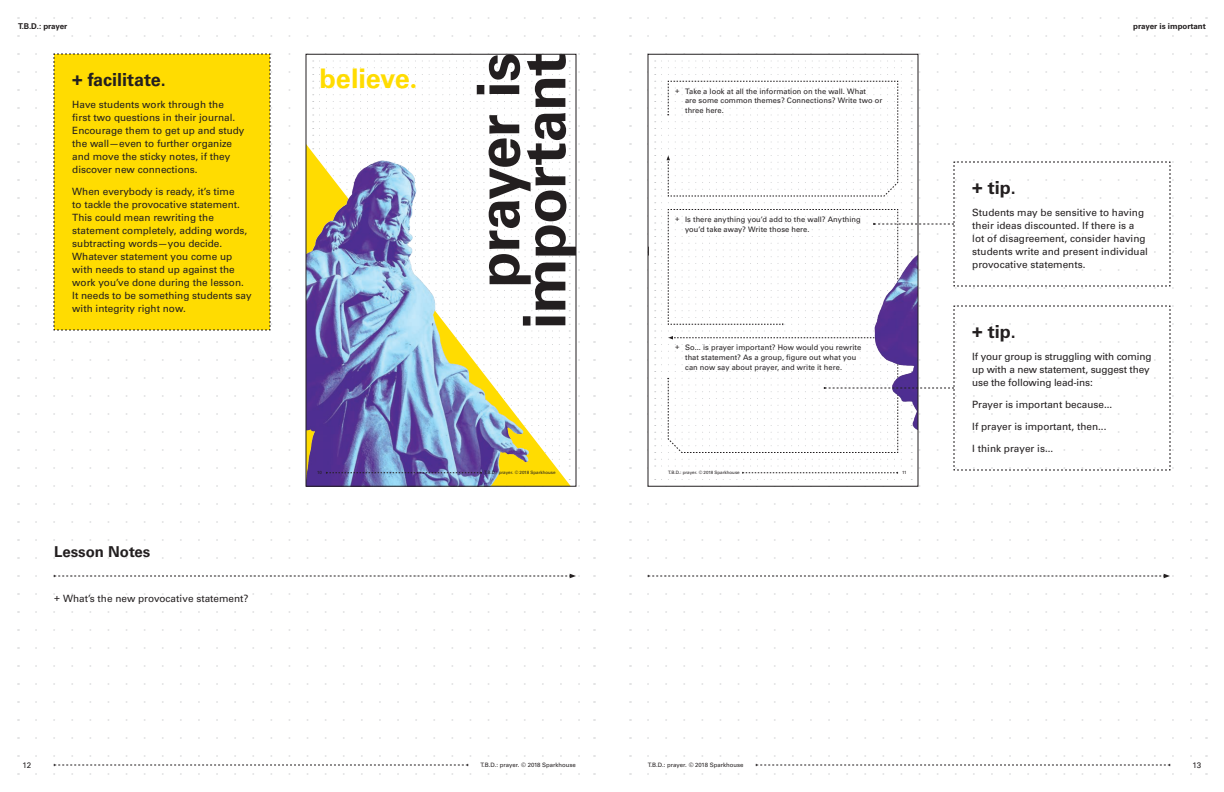
<style>
.page{position:relative;width:1224px;height:792px;background:#fff}
.page>*{position:absolute;margin:0;border:0;box-sizing:border-box;transform-origin:0 0}
.t1{font:700 58.9px/46.1px "Univers";letter-spacing:-.015em;color:#231f20;text-align:right}
.t2{font:700 27px "Univers";letter-spacing:-.005em;color:#ffdc01}
.t3{font:700 18px "Univers";color:#231f20}
.t4{font:700 15px "Univers";color:#231f20}
.t5{font:10px/13px "Univers";color:#231f20}
.t6{font:700 8px "Univers";color:#231f20}
.t7{font:8px "Univers";color:#231f20}
.t8{font:7.5px/9.8px "Univers";letter-spacing:.005em;color:#231f20}
.t9{font:6px "Univers";color:#231f20}
.t10{font:4.5px "Univers";color:#231f20}
.s1{font-family:"Avenir";font-weight:800}
</style>
<div class="page">
<svg style="left:36px;top:665px;width:544px;height:2px"></svg>
<svg style="left:36px;top:737px;width:544px;height:2px"></svg>
<svg style="left:36px;top:593px;width:544px;height:2px"></svg>
<svg style="left:36px;top:503px;width:544px;height:2px"></svg>
<svg style="left:36px;top:35px;width:544px;height:2px"></svg>
<svg style="left:36px;top:701px;width:544px;height:2px"></svg>
<svg style="left:36px;top:773px;width:544px;height:2px"></svg>
<svg style="left:36px;top:629px;width:544px;height:2px"></svg>
<svg style="left:36px;top:539px;width:544px;height:2px"></svg>
<svg style="left:36px;top:17px;width:544px;height:2px"></svg>
<svg style="left:36px;top:683px;width:544px;height:2px"></svg>
<svg style="left:36px;top:755px;width:544px;height:2px"></svg>
<svg style="left:36px;top:611px;width:544px;height:2px"></svg>
<svg style="left:36px;top:521px;width:544px;height:2px"></svg>
<svg style="left:36px;top:719px;width:544px;height:2px"></svg>
<svg style="left:36px;top:647px;width:544px;height:2px"></svg>
<svg style="left:36px;top:557px;width:544px;height:2px"></svg>
<svg style="left:648px;top:665px;width:544px;height:2px"></svg>
<svg style="left:648px;top:737px;width:544px;height:2px"></svg>
<svg style="left:648px;top:593px;width:544px;height:2px"></svg>
<svg style="left:648px;top:503px;width:544px;height:2px"></svg>
<svg style="left:648px;top:35px;width:544px;height:2px"></svg>
<svg style="left:648px;top:701px;width:544px;height:2px"></svg>
<svg style="left:648px;top:773px;width:544px;height:2px"></svg>
<svg style="left:648px;top:629px;width:544px;height:2px"></svg>
<svg style="left:648px;top:539px;width:544px;height:2px"></svg>
<svg style="left:648px;top:17px;width:544px;height:2px"></svg>
<svg style="left:648px;top:683px;width:544px;height:2px"></svg>
<svg style="left:648px;top:755px;width:544px;height:2px"></svg>
<svg style="left:648px;top:611px;width:544px;height:2px"></svg>
<svg style="left:648px;top:521px;width:544px;height:2px"></svg>
<svg style="left:648px;top:53px;width:544px;height:2px"></svg>
<svg style="left:648px;top:719px;width:544px;height:2px"></svg>
<svg style="left:648px;top:647px;width:544px;height:2px"></svg>
<svg style="left:648px;top:557px;width:544px;height:2px"></svg>
<svg style="left:654px;top:61px;width:538px;height:14px"></svg>
<svg style="left:36px;top:371px;width:544px;height:8px"></svg>
<svg style="left:36px;top:425px;width:544px;height:8px"></svg>
<svg style="left:36px;top:385px;width:544px;height:14px"></svg>
<svg style="left:36px;top:358px;width:544px;height:7px"></svg>
<svg style="left:36px;top:439px;width:544px;height:14px"></svg>
<svg style="left:36px;top:412px;width:544px;height:7px"></svg>
<img style="left:308px;top:345px;width:266px;height:121px">
<svg style="left:36px;top:466px;width:544px;height:21px"></svg>
<svg style="left:36px;top:574px;width:544px;height:4px"></svg>
<svg style="left:648px;top:574px;width:544px;height:4px"></svg>
<svg style="left:648px;top:81px;width:544px;height:406px"></svg>
<svg style="left:36px;top:53px;width:544px;height:292px"></svg>
<div style="left:54px;top:53px;width:216px;height:277px;background:#ffdc01"></div>
<svg style="left:54px;top:764px;width:415px;height:2px"></svg>
<svg style="left:756px;top:764px;width:415px;height:2px"></svg>
<p class="t6" style="left:18px;top:21px;width:51px">T.B.D.: prayer</p>
<p class="t6" style="left:1133px;top:21px;width:74px">prayer is important</p>
<h3 class="t3" style="left:72px;top:69px;width:95px">+ facilitate.</h3>
<p class="t5" style="left:72px;top:98px;width:174px">Have students work through the first two questions in their journal.<br>Encourage them to get up and study the wall—even to further organize and move the sticky notes, if they discover new connections.</p>
<p class="t5" style="left:72px;top:185px;width:181px">When everybody is ready, it’s time<br>to tackle the provocative statement.<br>This could mean rewriting the statement completely, adding words, subtracting words—you decide.<br>Whatever statement you come up with needs to stand up against the work you’ve done during the lesson.<br>It needs to be something students say with integrity right now.</p>
<h3 class="t4" style="left:54px;top:543px;width:98px">Lesson Notes</h3>
<p class="t5" style="left:54px;top:592px;width:196px">+ What’s the new provocative statement?</p>
<p class="t7" style="left:23px;top:760px;width:10px">12</p>
<h2 class="t2" style="left:320px;top:63px;width:99px">believe<span class="s1">.</span></h2>
<h1 class="t1" style="left:476px;top:329px;width:278px;rotate:-90deg">prayer is important</h1>
<p class="t10" style="left:317px;top:470px;width:6px">10</p>
<p class="t10" style="left:484px;top:470px;width:73px">T.B.D.: prayer. © 2018 Sparkhouse</p>
<p class="t8" style="left:685px;top:86px;width:199px;text-indent:-10px">+ Take a look at all the information on the wall. What<br>are some common themes? Connections? Write two or three here.</p>
<p class="t8" style="left:685px;top:214px;width:177px;text-indent:-10px">+ Is there anything you’d add to the wall? Anything you’d take away? Write those here.</p>
<p class="t8" style="left:685px;top:343px;width:178px;text-indent:-10px">+ So... is prayer important? How would you rewrite that statement? As a group, figure out what you can now say about prayer, and write it here.</p>
<p class="t10" style="left:668px;top:470px;width:73px">T.B.D.: prayer. © 2018 Sparkhouse</p>
<p class="t10" style="left:902px;top:470px;width:6px">11</p>
<h3 class="t3" style="left:972px;top:177px;width:45px">+ tip.</h3>
<p class="t5" style="left:972px;top:206px;width:177px">Students may be sensitive to having their ideas discounted. If there is a lot of disagreement, consider having students write and present individual provocative statements.</p>
<h3 class="t3" style="left:972px;top:321px;width:45px">+ tip.</h3>
<p class="t5" style="left:972px;top:350px;width:181px">If your group is struggling with coming up with a new statement, suggest they use the following lead-ins:</p>
<p class="t5" style="left:972px;top:398px;width:142px">Prayer is important because...</p>
<p class="t5" style="left:972px;top:420px;width:136px">If prayer is important, then...</p>
<p class="t5" style="left:972px;top:442px;width:83px">I think prayer is...</p>
<p class="t9" style="left:481px;top:762px;width:97px">T.B.D.: prayer. © 2018 Sparkhouse</p>
<p class="t9" style="left:648px;top:762px;width:97px">T.B.D.: prayer. © 2018 Sparkhouse</p>
<p class="t7" style="left:1193px;top:760px;width:10px">13</p>
</div>
